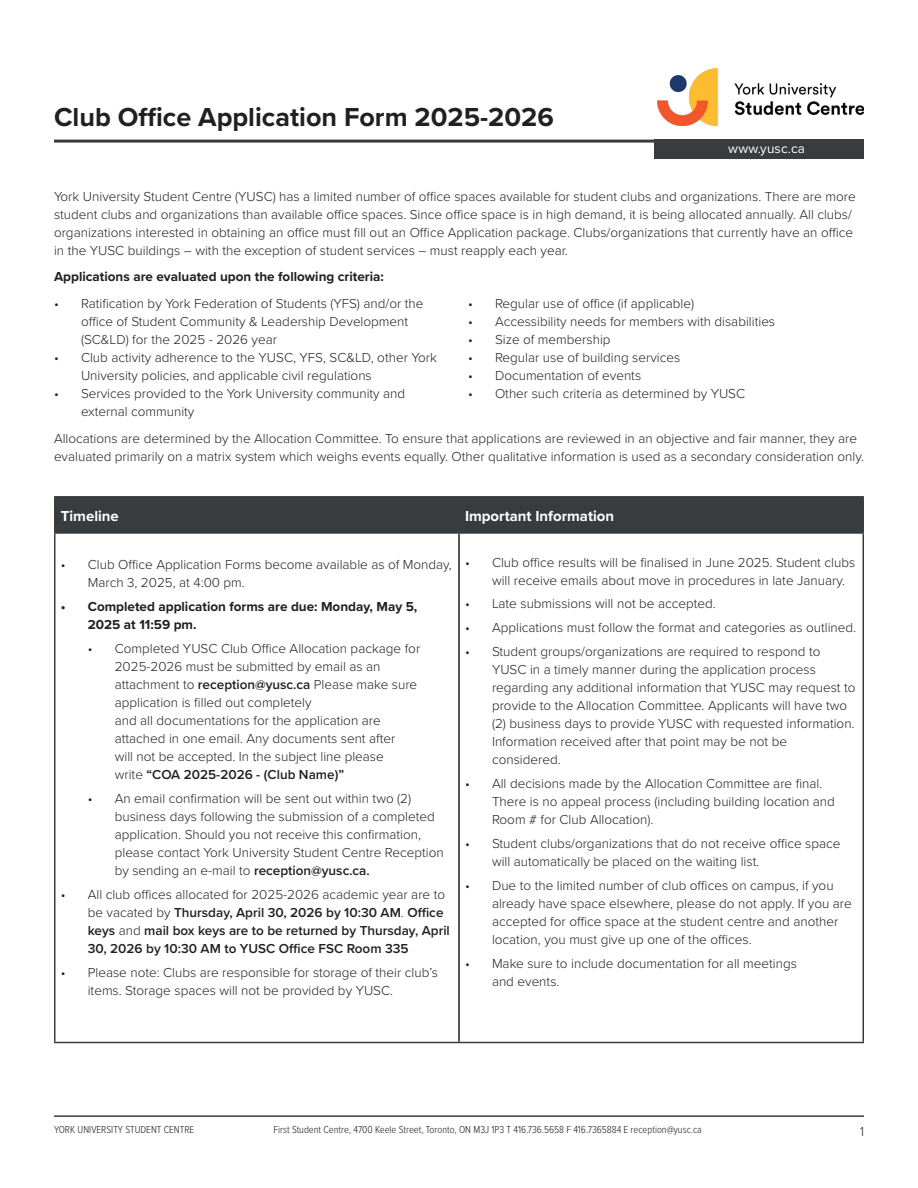
<style>
.page{position:relative;width:918px;height:1188px;background:#fff}
.page>*{position:absolute;margin:0;border:0;box-sizing:border-box;transform-origin:0 0}
.t1{font:700 27px "Proxima Nova";color:#231f20}
.t2{font:700 15px "Proxima Nova";color:#fff}
.t3{font:300 13.5px/18px "Proxima Nova";color:#231f20}
.t4{font:600 13.5px/18px "Proxima Nova";color:#231f20}
.t5{font:700 13.5px/18px "Proxima Nova";color:#231f20}
.t6{font:13.5px "Proxima Nova";letter-spacing:.01em;color:#fff}
.t7{font:300 13.5px "Proxima Nova Cond";color:#231f20}
.t8{font:300 10.5px "Proxima Nova Cond";color:#231f20}
.s1{font-weight:600}
.s2{font-weight:300}
</style>
<div class="page">
<hr style="left:54px;top:1115px;width:810px;height:2px;background:#393c3f">
<hr style="left:54px;top:140px;width:810px;height:3px;background:#393c3f">
<div style="left:655px;top:140px;width:209px;height:19px;background:#393c3f"></div>
<img style="left:657px;top:69px;width:207px;height:57px">
<div style="left:56px;top:498px;width:806px;height:34px;background:#393c3f"></div>
<hr style="left:458px;top:534px;width:2px;height:508px;background:#231f20">
<hr style="left:54px;top:496px;width:405px;height:2px;background:#393c3f">
<hr style="left:54px;top:498px;width:2px;height:34px;background:#393c3f">
<hr style="left:459px;top:496px;width:405px;height:2px;background:#393c3f">
<hr style="left:862px;top:498px;width:2px;height:34px;background:#393c3f">
<hr style="left:54px;top:532px;width:405px;height:2px;background:#393c3f">
<hr style="left:459px;top:532px;width:405px;height:2px;background:#393c3f">
<hr style="left:54px;top:534px;width:2px;height:508px;background:#393c3f">
<hr style="left:862px;top:534px;width:2px;height:508px;background:#393c3f">
<hr style="left:54px;top:1042px;width:405px;height:1px;background:#393c3f">
<hr style="left:459px;top:1042px;width:405px;height:1px;background:#393c3f">
<h1 class="t1" style="left:54px;top:97px;width:501px">Club Office Application Form 2025-2026</h1>
<p class="t6" style="left:728px;top:138px;width:78px">www.yusc.ca</p>
<p class="t3" style="left:54px;top:187px;width:803px">York University Student Centre (YUSC) has a limited number of office spaces available for student clubs and organizations. There are more student clubs and organizations than available office spaces. Since office space is in high demand, it is being allocated annually. All clubs/ organizations interested in obtaining an office must fill out an Office Application package. Clubs/organizations that currently have an office in the YUSC buildings – with the exception of student services – must reapply each year.</p>
<p class="t5" style="left:54px;top:267px;width:331px">Applications are evaluated upon the following criteria:</p>
<p class="t3" style="left:81px;top:293px;width:344px;text-indent:-27px">• Ratification by York Federation of Students (YFS) and/or the office of Student Community &amp; Leadership Development (SC&amp;LD) for the 2025 - 2026 year</p>
<p class="t3" style="left:81px;top:347px;width:357px;text-indent:-27px">• Club activity adherence to the YUSC, YFS, SC&amp;LD, other York<br>University policies, and applicable civil regulations</p>
<p class="t3" style="left:81px;top:383px;width:326px;text-indent:-27px">• Services provided to the York University community and external community</p>
<p class="t3" style="left:468px;top:293px;width:228px">• Regular use of office (if applicable)</p>
<p class="t3" style="left:468px;top:311px;width:309px">• Accessibility needs for members with disabilities</p>
<p class="t3" style="left:468px;top:329px;width:144px">• Size of membership</p>
<p class="t3" style="left:468px;top:347px;width:214px">• Regular use of building services</p>
<p class="t3" style="left:468px;top:365px;width:175px">• Documentation of events</p>
<p class="t3" style="left:468px;top:383px;width:279px">• Other such criteria as determined by YUSC</p>
<p class="t3" style="left:54px;top:428px;width:811px">Allocations are determined by the Allocation Committee. To ensure that applications are reviewed in an objective and fair manner, they are evaluated primarily on a matrix system which weighs events equally. Other qualitative information is used as a secondary consideration only.</p>
<p class="t2" style="left:61px;top:505px;width:60px">Timeline</p>
<p class="t2" style="left:465px;top:505px;width:151px">Important Information</p>
<p class="t3" style="left:88px;top:554px;width:366px;text-indent:-27px">• Club Office Application Forms become available as of Monday,<br>March 3, 2025, at 4:00 pm.</p>
<p class="t5" style="left:88px;top:597px;width:331px;text-indent:-27px">• Completed application forms are due: Monday, May 5,<br>2025 at 11:59 pm.</p>
<p class="t3" style="left:115px;top:638px;width:307px;text-indent:-27px">• Completed YUSC Club Office Allocation package for 2025-2026 must be submitted by email as an attachment to <span class="s1">reception@yusc.ca</span> Please make sure application is filled out completely<br>and all documentations for the application are attached in one email. Any documents sent after<br>will not be accepted. In the subject line please<br>write <span class="s1">“COA 2025-2026 - (Club Name)”</span></p>
<p class="t3" style="left:115px;top:788px;width:330px;text-indent:-27px">• An email confirmation will be sent out within two (2) business days following the submission of a completed application. Should you not receive this confirmation, please contact York University Student Centre Reception by sending an e-mail to <span class="s1">reception@yusc.ca.</span></p>
<p class="t4" style="left:88px;top:885px;width:364px;text-indent:-27px"><span class="s2">• All club offices allocated for 2025-2026 academic year are to be vacated by</span> Thursday, April 30, 2026 by 10:30 AM<span class="s2">.</span> Office keys <span class="s2">and</span> mail box keys are to be returned by Thursday, April 30, 2026 by 10:30 AM to YUSC Office FSC Room 335</p>
<p class="t3" style="left:88px;top:962px;width:352px;text-indent:-27px">• Please note: Clubs are responsible for storage of their club’s items. Storage spaces will not be provided by YUSC.</p>
<p class="t3" style="left:492px;top:553px;width:365px;text-indent:-27px">• Club office results will be finalised in June 2025. Student clubs will receive emails about move in procedures in late January.</p>
<p class="t3" style="left:465px;top:593px;width:252px">• Late submissions will not be accepted.</p>
<p class="t3" style="left:465px;top:617px;width:393px">• Applications must follow the format and categories as outlined.</p>
<p class="t3" style="left:492px;top:641px;width:365px;text-indent:-27px">• Student groups/organizations are required to respond to YUSC in a timely manner during the application process regarding any additional information that YUSC may request to provide to the Allocation Committee. Applicants will have two (2) business days to provide YUSC with requested information.<br>Information received after that point may be not be considered.</p>
<p class="t3" style="left:492px;top:773px;width:344px;text-indent:-27px">• All decisions made by the Allocation Committee are final.<br>There is no appeal process (including building location and<br>Room # for Club Allocation).</p>
<p class="t3" style="left:492px;top:833px;width:350px;text-indent:-27px">• Student clubs/organizations that do not receive office space will automatically be placed on the waiting list.</p>
<p class="t3" style="left:492px;top:875px;width:361px;text-indent:-27px">• Due to the limited number of club offices on campus, if you already have space elsewhere, please do not apply. If you are accepted for office space at the student centre and another location, you must give up one of the offices.</p>
<p class="t3" style="left:492px;top:953px;width:307px;text-indent:-27px">• Make sure to include documentation for all meetings and events.</p>
<p class="t8" style="left:54px;top:1122px;width:142px">YORK UNIVERSITY STUDENT CENTRE</p>
<p class="t7" style="left:860px;top:1121px;width:5px">1</p>
<p class="t8" style="left:274px;top:1122px;width:430px">First Student Centre, 4700 Keele Street, Toronto, ON M3J 1P3 T 416.736.5658 F 416.7365884 E reception@yusc.ca</p>
</div>
